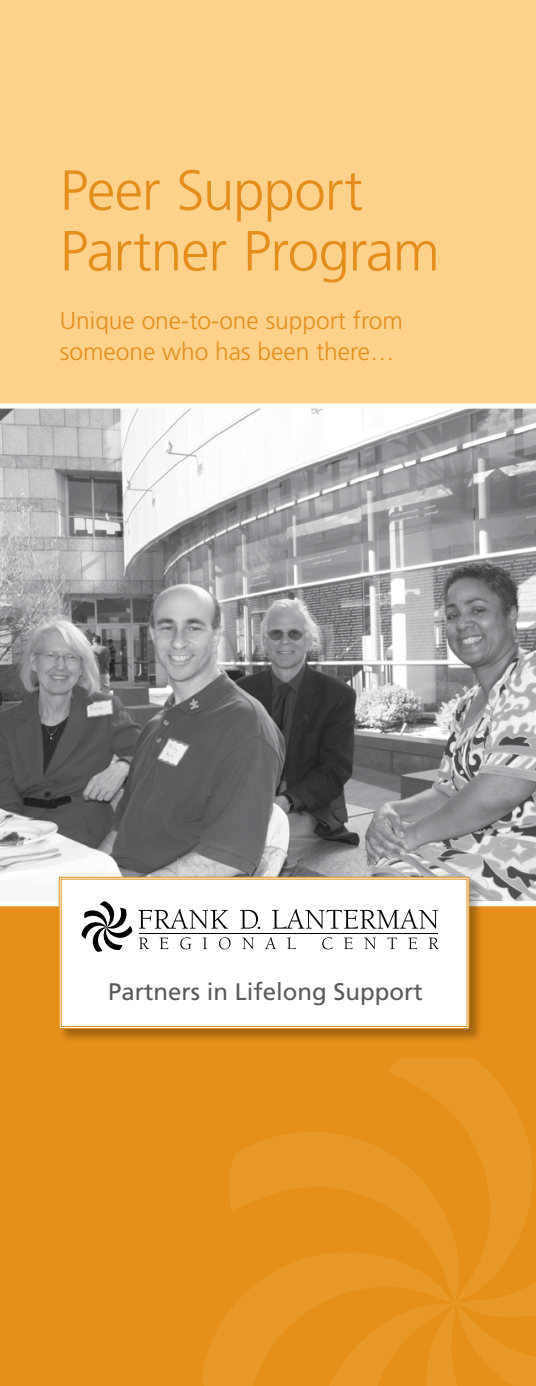
<style>
.page{position:relative;width:536px;height:1386px;background:#fff}
.page>*{position:absolute;margin:0;border:0;box-sizing:border-box;transform-origin:0 0}
.t1{font:300 56.35px/60.6px "Frutiger LT Std";letter-spacing:-.02em;color:#e58e1a}
.t2{font:300 24.5px/31.5px "Frutiger LT Std";color:#e58e1a}
.t3{font:23.97px "Frutiger LT Std";color:#58595b}
</style>
<div class="page">
<div style="left:0;top:906px;width:536px;height:480px;background:#e58e1a"></div>
<div style="left:0;top:0;width:536px;height:906px;background:#ffd18b"></div>
<img style="left:0;top:409px;width:536px;height:492px">
<div style="left:0;top:403px;width:536px;height:6px;background:#fff"></div>
<div style="left:0;top:901px;width:536px;height:5px;background:#fff"></div>
<svg style="left:229px;top:1132px;width:79px;height:79px;fill:#e89828"></svg>
<svg style="left:202px;top:1258px;width:106px;height:128px;fill:#e89828"></svg>
<svg style="left:308px;top:1132px;width:228px;height:254px"></svg>
<svg style="left:388px;top:1059px;width:148px;height:245px"></svg>
<div style="left:58px;top:876px;width:425px;height:166px;background:#000;opacity:.3"></div>
<div style="left:58px;top:876px;width:411px;height:153px;background:#fff"></div>
<div style="left:61px;top:879px;width:406px;height:148px;border:1px solid #e58e1a"></div>
<svg style="left:138px;top:909px;width:90px;height:20px;background:#c7c7c7"></svg>
<svg style="left:240px;top:910px;width:20px;height:19px"></svg>
<svg style="left:272px;top:909px;width:165px;height:20px;background:#c9c9c9"></svg>
<svg style="left:139px;top:938px;width:10px;height:11px"></svg>
<svg style="left:159px;top:938px;width:9px;height:11px"></svg>
<svg style="left:180px;top:937px;width:11px;height:12px"></svg>
<svg style="left:203px;top:938px;width:4px;height:11px"></svg>
<svg style="left:219px;top:937px;width:11px;height:12px"></svg>
<svg style="left:242px;top:938px;width:12px;height:11px"></svg>
<svg style="left:265px;top:937px;width:11px;height:12px"></svg>
<svg style="left:287px;top:938px;width:9px;height:11px"></svg>
<svg style="left:322px;top:937px;width:10px;height:12px"></svg>
<svg style="left:344px;top:938px;width:8px;height:11px"></svg>
<svg style="left:364px;top:938px;width:11px;height:11px"></svg>
<svg style="left:387px;top:938px;width:10px;height:11px"></svg>
<svg style="left:408px;top:938px;width:9px;height:11px"></svg>
<svg style="left:428px;top:938px;width:10px;height:11px"></svg>
<hr style="left:139px;top:933px;width:298px;height:1px;background:#000">
<svg style="left:81px;top:901px;width:51px;height:51px;background:#aaa"></svg>
<h1 class="t1" style="left:60px;top:161px;width:381px">Peer Support<br>Partner Program</h1>
<p class="t2" style="left:60px;top:305px;width:344px">Unique one-to-one support from someone who has been there…</p>
<p class="t3" style="left:108px;top:978px;width:316px">Partners in Lifelong Support</p>
</div>
